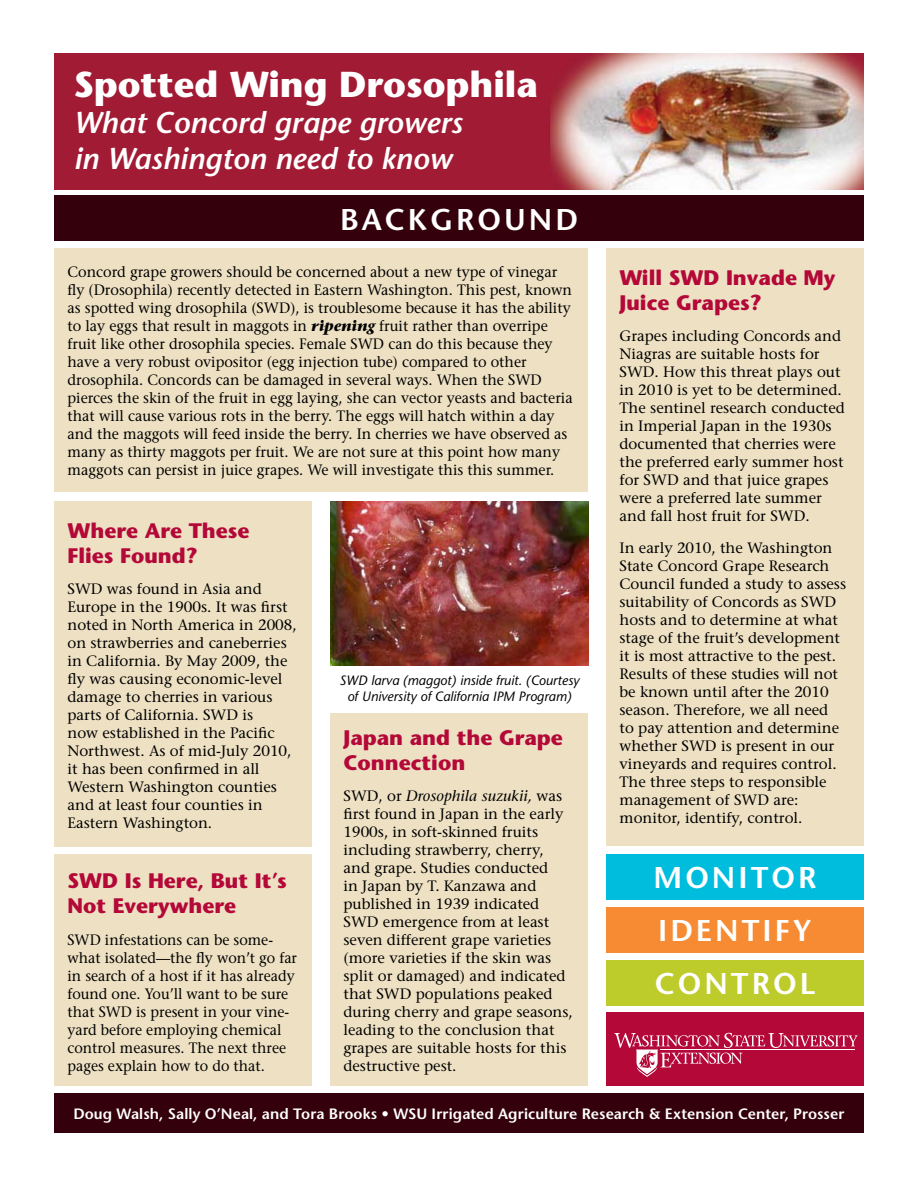
<style>
.page{position:relative;width:918px;height:1188px;background:#fff}
.page>*{position:absolute;margin:0;border:0;box-sizing:border-box;transform-origin:0 0}
.t1{font:700 36px "Stone Sans";color:#fff}
.t2{font:italic 600 30px/36px "Stone Sans";color:#fff}
.t3{font:600 30px/52.9px "Stone Sans";letter-spacing:.1em;color:#fff}
.t4{font:700 21px/25.2px "Stone Sans";color:#b30838}
.t5{font:15px/18px "Stone Serif";color:#000}
.t6{font:15px/18px "Stone Serif";color:#000;scale:.96 1}
.t7{font:15px/18px "Stone Serif";color:#000;scale:.95 1}
.t8{font:600 15px "Stone Sans";letter-spacing:.005em;color:#fff}
.t9{font:italic 13.5px/16.2px "Stone Sans";color:#000;text-align:center}
.s1{font-weight:700;font-style:italic}
.s2{font-style:italic}
</style>
<div class="page">
<img style="left:54px;top:54px;width:810px;height:135px">
<div style="left:54px;top:248px;width:534px;height:243px;background:#eee1c3"></div>
<div style="left:54px;top:196px;width:810px;height:45px;background:#34000c"></div>
<div style="left:606px;top:1013px;width:258px;height:73px;background:#b30838"></div>
<svg style="left:614px;top:1033px;width:244px;height:44px"></svg>
<div style="left:606px;top:854px;width:258px;height:46px;background:#00bddd"></div>
<div style="left:606px;top:907px;width:258px;height:45px;background:#f68b33"></div>
<div style="left:606px;top:960px;width:258px;height:45px;background:#bdcc2a"></div>
<div style="left:606px;top:248px;width:258px;height:598px;background:#eee1c3"></div>
<div style="left:54px;top:501px;width:258px;height:346px;background:#eee1c3"></div>
<div style="left:330px;top:713px;width:258px;height:372px;background:#eee1c3"></div>
<div style="left:54px;top:1094px;width:810px;height:39px;background:#34000c"></div>
<div style="left:54px;top:854px;width:258px;height:232px;background:#eee1c3"></div>
<img style="left:330px;top:501px;width:259px;height:165px">
<h1 class="t1" style="left:74px;top:63px;width:466px">Spotted Wing Drosophila</h1>
<h2 class="t2" style="left:74px;top:104px;width:390px">What Concord grape growers in Washington need to know</h2>
<h2 class="t3" style="left:340px;top:193px;width:239px">BACKGROUND</h2>
<p class="t6" style="left:68px;top:263px;width:528px">Concord grape growers should be concerned about a new type of vinegar fly (Drosophila) recently detected in Eastern Washington. This pest, known as spotted wing drosophila (SWD), is troublesome because it has the ability to lay eggs that result in maggots in <span class="s1">ripening</span> fruit rather than overripe fruit like other drosophila species. Female SWD can do this because they have a very robust ovipositor (egg injection tube) compared to other drosophila. Concords can be damaged in several ways. When the SWD pierces the skin of the fruit in egg laying, she can vector yeasts and bacteria that will cause various rots in the berry. The eggs will hatch within a day and the maggots will feed inside the berry. In cherries we have observed as many as thirty maggots per fruit. We are not sure at this point how many maggots can persist in juice grapes. We will investigate this this summer.</p>
<h3 class="t4" style="left:620px;top:265px;width:218px">Will SWD Invade My<br>Juice Grapes?</h3>
<p class="t5" style="left:620px;top:327px;width:227px">Grapes including Concords and<br>Niagras are suitable hosts for<br>SWD. How this threat plays out in 2010 is yet to be determined.<br>The sentinel research conducted in Imperial Japan in the 1930s documented that cherries were the preferred early summer host for SWD and that juice grapes were a preferred late summer and fall host fruit for SWD.</p>
<p class="t5" style="left:620px;top:539px;width:228px">In early 2010, the Washington<br>State Concord Grape Research<br>Council funded a study to assess suitability of Concords as SWD hosts and to determine at what stage of the fruit’s development it is most attractive to the pest.<br>Results of these studies will not be known until after the 2010 season. Therefore, we all need to pay attention and determine whether SWD is present in our vineyards and requires control.<br>The three steps to responsible management of SWD are: monitor, identify, control.</p>
<h3 class="t4" style="left:68px;top:518px;width:184px">Where Are These<br>Flies Found?</h3>
<p class="t5" style="left:68px;top:580px;width:231px">SWD was found in Asia and<br>Europe in the 1900s. It was first noted in North America in 2008, on strawberries and caneberries in California. By May 2009, the fly was causing economic-level damage to cherries in various parts of California. SWD is<br>now established in the Pacific<br>Northwest. As of mid-July 2010, it has been confirmed in all<br>Western Washington counties and at least four counties in<br>Eastern Washington.</p>
<p class="t9" style="left:339px;top:672px;width:242px">SWD larva (maggot) inside fruit. (Courtesy of University of California IPM Program)</p>
<h3 class="t4" style="left:344px;top:725px;width:221px">Japan and the Grape<br>Connection</h3>
<p class="t5" style="left:344px;top:787px;width:231px">SWD, or <span class="s2">Drosophila suzukii,</span> was first found in Japan in the early<br>1900s, in soft-skinned fruits including strawberry, cherry, and grape. Studies conducted<br>in Japan by T. Kanzawa and published in 1939 indicated<br>SWD emergence from at least seven different grape varieties (more varieties if the skin was split or damaged) and indicated that SWD populations peaked during cherry and grape seasons, leading to the conclusion that grapes are suitable hosts for this destructive pest.</p>
<p class="t8" style="left:74px;top:1105px;width:772px">Doug Walsh, Sally O’Neal, and Tora Brooks • WSU Irrigated Agriculture Research &amp; Extension Center, Prosser</p>
<h2 class="t3" style="left:654px;top:851px;width:164px">MONITOR<br>IDENTIFY<br>CONTROL</h2>
<h3 class="t4" style="left:68px;top:868px;width:221px">SWD Is Here, But It’s<br>Not Everywhere</h3>
<p class="t7" style="left:68px;top:931px;width:243px">SWD infestations can be some&shy;what isolated—the fly won’t go far in search of a host if it has already found one. You’ll want to be sure that SWD is present in your vine&shy;yard before employing chemical control measures. The next three pages explain how to do that.</p>
</div>
